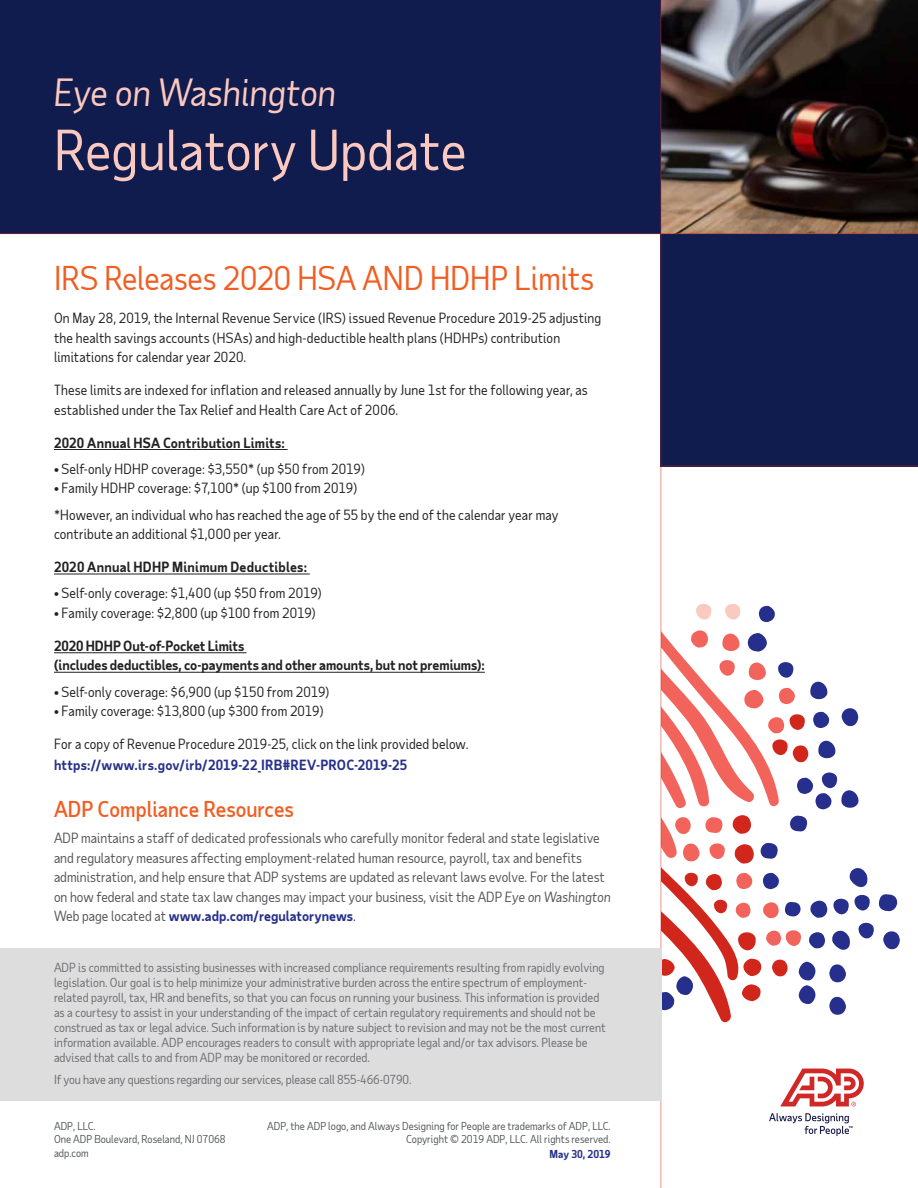
<style>
.page{position:relative;width:918px;height:1188px;background:#fff}
.page>*{position:absolute;margin:0;border:0;box-sizing:border-box;transform-origin:0 0}
.t1{font:54px "Taub Sans";color:#fbc9bf}
.t2{font:italic 36px "Taub Sans";color:#fbc9bf}
.t3{font:31.5px "Taub Sans";color:#f15d22}
.t4{font:500 21px "Taub Sans";color:#f15d22}
.t5{font:13.5px/19.5px "Taub Sans";letter-spacing:.015em;color:#222}
.t6{font:13.5px/19.5px "Taub Sans";color:#56565a}
.t7{font:700 13.5px/19.5px "Taub Sans";color:#222}
.t8{font:700 13.5px "Taub Sans";letter-spacing:.015em;color:#27318b}
.t9{font:700 13.5px "Taub Sans";letter-spacing:.02em;color:#222}
.t10{font:12px/15px "Taub Sans";color:#6d6e71}
.t11{font:10.5px/13.5px "Taub Sans";color:#54565a}
.t12{font:700 10.5px "Taub Sans";color:#27318b}
.s1{font-style:italic}
.s2{font-weight:700;color:#27318b}
.s3{color:#27318b}
</style>
<div class="page">
<img style="left:662px;top:0;width:256px;height:233px">
<svg style="left:780px;top:1069px;width:84px;height:37px"></svg>
<svg style="left:769px;top:1113px;width:83px;height:23px"></svg>
<div style="left:661px;top:234px;width:257px;height:232px;background:#111c4e"></div>
<div style="left:0;top:0;width:661px;height:233px;background:#111c4e"></div>
<svg style="left:662px;top:604px;width:238px;height:419px"></svg>
<hr style="left:54px;top:449px;width:234px;height:1px;background:#222">
<hr style="left:54px;top:574px;width:256px;height:1px;background:#222">
<hr style="left:54px;top:652px;width:192px;height:1px;background:#222">
<hr style="left:54px;top:672px;width:431px;height:1px;background:#222">
<hr style="left:661px;top:0;width:1px;height:1188px;background:#d0271d">
<div style="left:0;top:948px;width:661px;height:152px;background:#ddddde"></div>
<hr style="left:0;top:233px;width:918px;height:1px;background:#d0271d">
<hr style="left:661px;top:466px;width:257px;height:1px;background:#d0271d">
<h2 class="t2" style="left:54px;top:69px;width:284px">Eye on Washington</h2>
<h1 class="t1" style="left:54px;top:116px;width:414px">Regulatory Update</h1>
<h3 class="t3" style="left:54px;top:258px;width:541px">IRS Releases 2020 HSA AND HDHP Limits</h3>
<p class="t5" style="left:54px;top:308px;width:549px">On May 28, 2019, the Internal Revenue Service (IRS) issued Revenue Procedure 2019-25 adjusting the health savings accounts (HSAs) and high-deductible health plans (HDHPs) contribution limitations for calendar year 2020.</p>
<p class="t5" style="left:54px;top:380px;width:535px">These limits are indexed for inflation and released annually by June 1st for the following year, as established under the Tax Relief and Health Care Act of 2006.</p>
<p class="t7" style="left:54px;top:432px;width:232px">2020 Annual HSA Contribution Limits:</p>
<p class="t5" style="left:54px;top:459px;width:312px">• Self-only HDHP coverage: $3,550* (up $50 from 2019)</p>
<p class="t5" style="left:54px;top:475px;width:506px;line-height:26.2px">• Family HDHP coverage: $7,100* (up $100 from 2019)<br>*However, an individual who has reached the age of 55 by the end of the calendar year may</p>
<p class="t5" style="left:54px;top:524px;width:229px">contribute an additional $1,000 per year.</p>
<p class="t9" style="left:54px;top:558px;width:255px">2020 Annual HDHP Minimum Deductibles:</p>
<p class="t5" style="left:54px;top:583px;width:269px">• Self-only coverage: $1,400 (up $50 from 2019)</p>
<p class="t5" style="left:54px;top:603px;width:263px">• Family coverage: $2,800 (up $100 from 2019)</p>
<p class="t7" style="left:54px;top:636px;width:432px">2020 HDHP Out-of-Pocket Limits<br>(includes deductibles, co-payments and other amounts, but not premiums):</p>
<p class="t5" style="left:54px;top:682px;width:277px">• Self-only coverage: $6,900 (up $150 from 2019)</p>
<p class="t5" style="left:54px;top:701px;width:271px">• Family coverage: $13,800 (up $300 from 2019)</p>
<p class="t5" style="left:54px;top:734px;width:416px">For a copy of Revenue Procedure 2019-25, click on the link provided below.</p>
<p class="t8" style="left:54px;top:756px;width:355px">https://www.irs.gov/irb/2019-22_IRB#REV-PROC-2019-25</p>
<h3 class="t4" style="left:54px;top:796px;width:241px">ADP Compliance Resources</h3>
<p class="t6" style="left:54px;top:828px;width:558px">ADP maintains a staff of dedicated professionals who carefully monitor federal and state legislative and regulatory measures affecting employment-related human resource, payroll, tax and benefits administration, and help ensure that ADP systems are updated as relevant laws evolve. For the latest on how federal and state tax law changes may impact your business, visit the ADP <span class="s1">Eye on Washington </span>Web page located at <span class="s2">www.adp.com/regulatorynews</span><span class="s3">.</span></p>
<p class="t10" style="left:54px;top:960px;width:553px">ADP is committed to assisting businesses with increased compliance requirements resulting from rapidly evolving legislation. Our goal is to help minimize your administrative burden across the entire spectrum of employment&shy;related payroll, tax, HR and benefits, so that you can focus on running your business. This information is provided as a courtesy to assist in your understanding of the impact of certain regulatory requirements and should not be construed as tax or legal advice. Such information is by nature subject to revision and may not be the most current information available. ADP encourages readers to consult with appropriate legal and/or tax advisors. Please be advised that calls to and from ADP may be monitored or recorded.</p>
<p class="t10" style="left:54px;top:1072px;width:359px">If you have any questions regarding our services, please call 855-466-0790.</p>
<p class="t11" style="left:54px;top:1119px;width:173px">ADP, LLC.<br>One ADP Boulevard, Roseland, NJ 07068 adp.com</p>
<p class="t11" style="left:267px;top:1119px;width:345px;text-align:right">ADP, the ADP logo, and Always Designing for People are trademarks of ADP, LLC.<br>Copyright © 2019 ADP, LLC. All rights reserved.</p>
<p class="t12" style="left:550px;top:1147px;width:63px">May 30, 2019</p>
</div>
